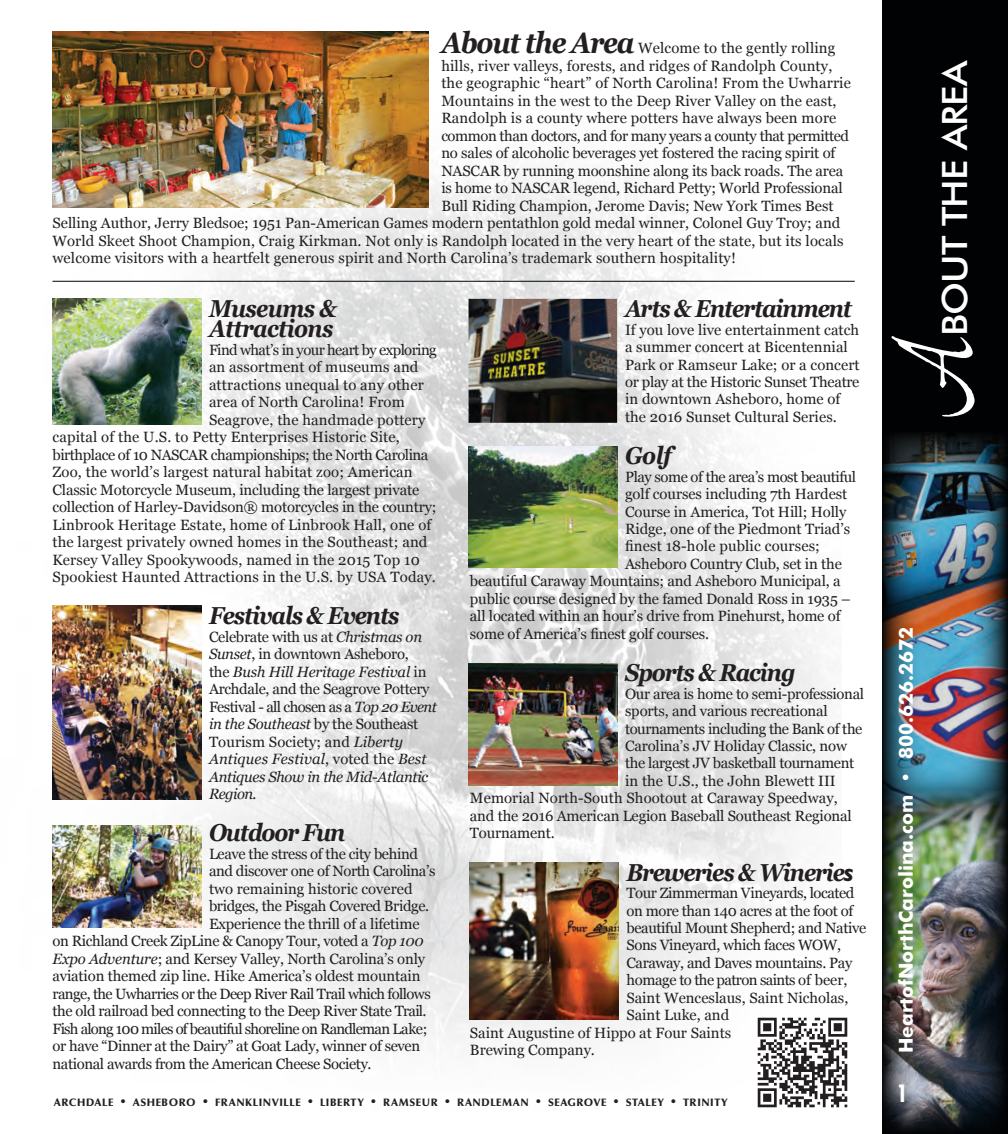
<style>
.page{position:relative;width:1008px;height:1134px;background:#fff}
.page>*{position:absolute;margin:0;border:0;box-sizing:border-box;transform-origin:0 0}
.t1{font:500 35px "Futura BT";letter-spacing:-.025em;color:#fff;scale:1.09 1}
.t2{font:italic 700 24.5px "Georgia";letter-spacing:-.05em;color:#231f20;scale:.9 1}
.t3{font:italic 700 24.5px "Georgia";letter-spacing:-.03em;color:#231f20;scale:.9 1}
.t4{font:700 condensed 24.5px "Futura BT";color:#fff}
.t5{font:700 19.25px "Futura BT";color:#fff}
.t6{font:14.88px/17.5px "Georgia";letter-spacing:-.01em;color:#231f20}
.t7{font:14.88px/17.5px "Georgia";letter-spacing:.01em;color:#231f20}
.t8{font:14.88px/17.5px "Georgia";letter-spacing:-.04em;color:#231f20}
.t9{font:italic 14.88px/17.5px "Georgia";letter-spacing:-.01em;color:#231f20}
.t10{font:14.88px "Georgia";letter-spacing:-.03em;color:#231f20}
.t11{font:14.88px "Georgia";letter-spacing:-.05em;color:#231f20}
.t12{font:900 10.67px "Optima";letter-spacing:.05em;color:#231f20}
.s1{font-weight:700;font-style:italic;font-size:29.75px}
.s2{font-style:italic}
.s3{font-style:normal}
.s4{font-family:"Humanist 521 BT";font-size:26.07px}
</style>
<div class="page">
<img style="left:52px;top:45px;width:790px;height:1002px">
<div style="left:882px;top:0;width:126px;height:1134px;background:#010203"></div>
<img style="left:882px;top:817px;width:126px;height:314px">
<img style="left:882px;top:433px;width:126px;height:384px">
<img style="left:52px;top:299px;width:149px;height:125px">
<img style="left:52px;top:606px;width:149px;height:194px">
<img style="left:52px;top:826px;width:149px;height:101px">
<img style="left:469px;top:299px;width:148px;height:124px">
<img style="left:469px;top:446px;width:148px;height:122px">
<img style="left:469px;top:663px;width:148px;height:123px">
<img style="left:470px;top:863px;width:149px;height:157px">
<hr style="left:52px;top:281px;width:803px;height:1px;background:#010203">
<img style="left:755px;top:1015px;width:93px;height:93px">
<svg style="left:891px;top:336px;width:84px;height:81px"></svg>
<img style="left:53px;top:32px;width:376px;height:175px">
<p class="t7" style="left:441px;top:40px;width:396px"><span class="s1">About the Area</span> Welcome to the gently rolling</p>
<p class="t7" style="left:441px;top:57px;width:393px">hills, river valleys, forests, and ridges of Randolph County,</p>
<p class="t7" style="left:441px;top:75px;width:411px">the geographic “heart” of North Carolina! From the Uwharrie</p>
<p class="t7" style="left:441px;top:92px;width:397px">Mountains in the west to the Deep River Valley on the east,</p>
<p class="t7" style="left:441px;top:110px;width:397px">Randolph is a county where potters have always been more</p>
<p class="t10" style="left:441px;top:127px;width:409px">common than doctors, and for many years a county that permitted</p>
<p class="t6" style="left:441px;top:145px;width:396px">no sales of alcoholic beverages yet fostered the racing spirit of</p>
<p class="t6" style="left:441px;top:162px;width:403px">NASCAR by running moonshine along its back roads. The area</p>
<p class="t6" style="left:441px;top:180px;width:403px">is home to NASCAR legend, Richard Petty; World Professional</p>
<p class="t6" style="left:441px;top:197px;width:394px">Bull Riding Champion, Jerome Davis; New York Times Best</p>
<p class="t6" style="left:52px;top:215px;width:789px">Selling Author, Jerry Bledsoe; 1951 Pan-American Games modern pentathlon gold medal winner, Colonel Guy Troy; and</p>
<p class="t7" style="left:52px;top:232px;width:793px">World Skeet Shoot Champion, Craig Kirkman. Not only is Randolph located in the very heart of the state, but its locals</p>
<p class="t7" style="left:52px;top:250px;width:685px">welcome visitors with a heartfelt generous spirit and North Carolina’s trademark southern hospitality!</p>
<p class="t3" style="left:209px;top:293px;width:144px">Museums &amp;</p>
<p class="t3" style="left:209px;top:313px;width:140px">Attractions</p>
<p class="t8" style="left:209px;top:341px;width:229px">Find what’s in your heart by exploring an assortment of museums and</p>
<p class="t7" style="left:209px;top:376px;width:216px">attractions unequal to any other area of North Carolina! From</p>
<p class="t7" style="left:53px;top:411px;width:375px;text-indent:156px">Seagrove, the handmade pottery capital of the U.S. to Petty Enterprises Historic Site,</p>
<p class="t7" style="left:53px;top:446px;width:386px">birthplace of 10 NASCAR championships; the North Carolina Zoo, the world’s largest natural habitat zoo; American Classic Motorcycle Museum, including the largest private collection of Harley-Davidson® motorcycles in the country; Linbrook Heritage Estate, home of Linbrook Hall, one of the largest privately owned homes in the Southeast; and Kersey Valley Spookywoods, named in the 2015 Top 10<br>Spookiest Haunted Attractions in the U.S. by USA Today.</p>
<p class="t2" style="left:209px;top:600px;width:213px">Festivals &amp; Events</p>
<p class="t6" style="left:209px;top:628px;width:215px">Celebrate with us at <span class="s2">Christmas on<br>Sunset</span>, in downtown Asheboro,</p>
<p class="t9" style="left:209px;top:663px;width:219px"><span class="s3">the</span> Bush Hill Heritage Festival <span class="s3">in</span></p>
<p class="t6" style="left:209px;top:681px;width:229px">Archdale, and the Seagrove Pottery Festival - all chosen as a <span class="s2">Top 20 Event in the Southeast</span> by the Southeast Tourism Society; and <span class="s2">Liberty</span></p>
<p class="t9" style="left:209px;top:751px;width:221px">Antiques Festival<span class="s3">, voted the</span> Best<br>Antiques Show in the Mid-Atlantic<br>Region.</p>
<p class="t2" style="left:209px;top:817px;width:153px">Outdoor Fun</p>
<p class="t6" style="left:209px;top:845px;width:211px">Leave the stress of the city behind</p>
<p class="t6" style="left:209px;top:863px;width:228px">and discover one of North Carolina’s</p>
<p class="t6" style="left:209px;top:880px;width:205px">two remaining historic covered</p>
<p class="t6" style="left:209px;top:898px;width:222px">bridges, the Pisgah Covered Bridge.</p>
<p class="t6" style="left:209px;top:915px;width:212px">Experience the thrill of a lifetime</p>
<p class="t6" style="left:53px;top:933px;width:372px">on Richland Creek ZipLine &amp; Canopy Tour, voted a <span class="s2">Top 100</span></p>
<p class="t6" style="left:53px;top:950px;width:374px"><span class="s2">Expo Adventure</span>; and Kersey Valley, North Carolina’s only</p>
<p class="t6" style="left:53px;top:968px;width:370px">aviation themed zip line. Hike America’s oldest mountain</p>
<p class="t8" style="left:53px;top:985px;width:380px">range, the Uwharries or the Deep River Rail Trail which follows</p>
<p class="t6" style="left:53px;top:1003px;width:375px">the old railroad bed connecting to the Deep River State Trail.</p>
<p class="t11" style="left:53px;top:1020px;width:376px">Fish along 100 miles of beautiful shoreline on Randleman Lake;</p>
<p class="t6" style="left:53px;top:1038px;width:369px">or have “Dinner at the Dairy” at Goat Lady, winner of seven</p>
<p class="t6" style="left:53px;top:1055px;width:321px">national awards from the American Cheese Society.</p>
<p class="t2" style="left:625px;top:293px;width:254px">Arts &amp; Entertainment</p>
<p class="t6" style="left:625px;top:321px;width:236px">If you love live entertainment catch a summer concert at Bicentennial Park or Ramseur Lake; or a concert or play at the Historic Sunset Theatre in downtown Asheboro, home of</p>
<p class="t6" style="left:625px;top:408px;width:213px">the 2016 Sunset Cultural Series.</p>
<p class="t2" style="left:625px;top:440px;width:53px">Golf</p>
<p class="t6" style="left:625px;top:468px;width:233px">Play some of the area’s most beautiful golf courses including 7th Hardest</p>
<p class="t6" style="left:625px;top:503px;width:227px">Course in America, Tot Hill; Holly<br>Ridge, one of the Piedmont Triad’s finest 18-hole public courses;</p>
<p class="t6" style="left:470px;top:555px;width:382px;text-indent:155px">Asheboro Country Club, set in the beautiful Caraway Mountains; and Asheboro Municipal, a public course designed by the famed Donald Ross in 1935 – all located within an hour’s drive from Pinehurst, home of some of America’s finest golf courses.</p>
<p class="t2" style="left:625px;top:657px;width:191px">Sports &amp; Racing</p>
<p class="t6" style="left:625px;top:685px;width:241px">Our area is home to semi-professional sports, and various recreational tournaments including the Bank of the Carolina’s JV Holiday Classic, now the largest JV basketball tournament</p>
<p class="t6" style="left:625px;top:772px;width:212px">in the U.S., the John Blewett III</p>
<p class="t6" style="left:470px;top:790px;width:383px">Memorial North-South Shootout at Caraway Speedway, and the 2016 American Legion Baseball Southeast Regional<br>Tournament.</p>
<p class="t2" style="left:626px;top:856px;width:254px">Breweries &amp; Winerie<span class="s4">s</span></p>
<p class="t10" style="left:626px;top:884px;width:230px">Tour Zimmerman Vineyards, located</p>
<p class="t6" style="left:626px;top:902px;width:241px">on more than 140 acres at the foot of beautiful Mount Shepherd; and Native<br>Sons Vineyard, which faces WOW,</p>
<p class="t6" style="left:626px;top:954px;width:227px">Caraway, and Daves mountains. Pay homage to the patron saints of beer,<br>Saint Wenceslaus, Saint Nicholas,</p>
<p class="t6" style="left:626px;top:1007px;width:104px">Saint Luke, and</p>
<p class="t6" style="left:470px;top:1024px;width:263px">Saint Augustine of Hippo at Four Saints</p>
<p class="t6" style="left:470px;top:1042px;width:127px">Brewing Company.</p>
<p class="t12" style="left:54px;top:1096px;width:675px">ARCHDALE • ASHEBORO • FRANKLINVILLE • LIBERTY • RAMSEUR • RANDLEMAN • SEAGROVE • STALEY • TRINITY</p>
<p class="t1" style="left:933px;top:336px;width:255px;rotate:-90deg">BOUT THE AREA</p>
<p class="t5" style="left:894px;top:1053px;width:428px;rotate:-90deg">HeartofNorthCarolina.com • 800.626.2672</p>
<p class="t4" style="left:897px;top:1079px;width:12px">1</p>
</div>
